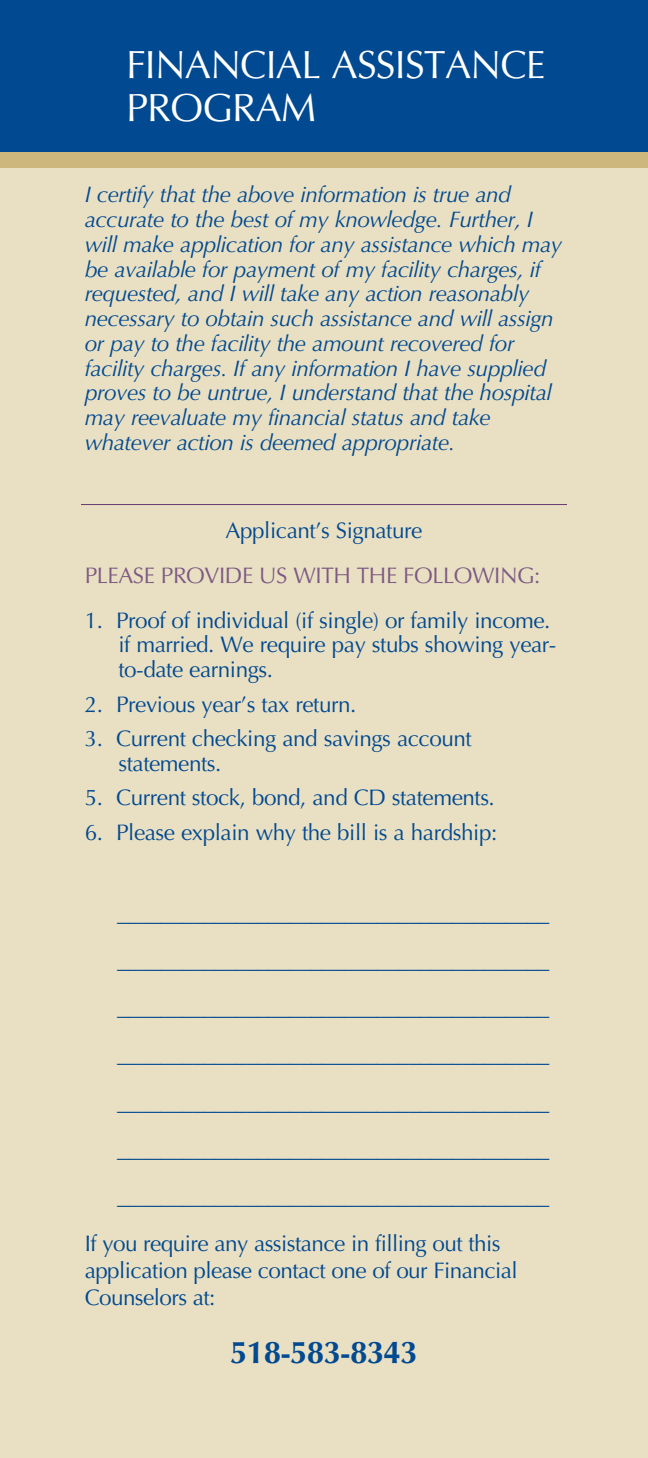
<style>
.page{position:relative;width:648px;height:1458px;background:#fff}
.page>*{position:absolute;margin:0;border:0;box-sizing:border-box;transform-origin:0 0}
.t1{font:39.38px/42.8px "Optima";letter-spacing:-.02em;color:#fff}
.Copy{font:700 31.5px "Optima";letter-spacing:-.025em;color:#014990}
.Copy-2{font:22.5px/24.8px "Optima";letter-spacing:-.02em;color:#014990}
.Copy-3{font:italic 22.5px/24.8px "Optima";letter-spacing:-.02em;color:#014990}
.Cover_Title{font:22.5px "Optima";letter-spacing:-.02em;color:#7d5983}
</style>
<div class="page">
<div style="left:0;top:3px;width:648px;height:1455px;background:#e9e0c3"></div>
<div style="left:0;top:148px;width:648px;height:19px;background:#cdb77c"></div>
<div style="left:0;top:0;width:648px;height:151px;background:#014990"></div>
<hr style="left:81px;top:504px;width:486px;height:1px;background:#643a71">
<p class="t1" style="left:126px;top:44px;width:421px">FINANCIAL ASSISTANCE<br>PROGRAM</p>
<p class="Copy-3" style="left:85px;top:183px;width:479px">I certify that the above information is true and accurate to the best of my knowledge. Further, I will make application for any assistance which may be available for payment of my facility charges, if requested, and I will take any action reasonably necessary to obtain such assistance and will assign or pay to the facility the amount recovered for facility charges. If any information I have supplied proves to be untrue, I understand that the hospital may reevaluate my financial status and take whatever action is deemed appropriate.</p>
<p class="Copy-2" style="left:226px;top:519px;width:198px">Applicant’s Signature</p>
<p class="Cover_Title" style="left:85px;top:562px;width:457px">PLEASE PROVIDE US WITH THE FOLLOWING:</p>
<p class="Copy-2" style="left:118px;top:608px;width:440px;text-indent:-34px">1. Proof of individual (if single) or family income. if married. We require pay stubs showing year&shy;to-date earnings.</p>
<p class="Copy-2" style="left:85px;top:692px;width:273px">2. Previous year’s tax return.</p>
<p class="Copy-2" style="left:118px;top:726px;width:355px;text-indent:-34px">3. Current checking and savings account statements.</p>
<p class="Copy-2" style="left:85px;top:786px;width:412px">5. Current stock, bond, and CD statements.</p>
<p class="Copy-2" style="left:85px;top:820px;width:414px">6. Please explain why the bill is a hardship:</p>
<p class="Copy-2" style="left:117px;top:901px;width:434px">________________________________________</p>
<p class="Copy-2" style="left:117px;top:948px;width:434px">________________________________________</p>
<p class="Copy-2" style="left:117px;top:995px;width:434px">________________________________________</p>
<p class="Copy-2" style="left:117px;top:1043px;width:434px">________________________________________</p>
<p class="Copy-2" style="left:117px;top:1090px;width:434px">________________________________________</p>
<p class="Copy-2" style="left:117px;top:1137px;width:434px">________________________________________</p>
<p class="Copy-2" style="left:117px;top:1184px;width:434px">________________________________________</p>
<p class="Copy-2" style="left:85px;top:1231px;width:435px;line-height:27px">If you require any assistance in filling out this application please contact one of our Financial<br>Counselors at:</p>
<p class="Copy" style="left:230px;top:1334px;width:189px">518-583-8343</p>
</div>
